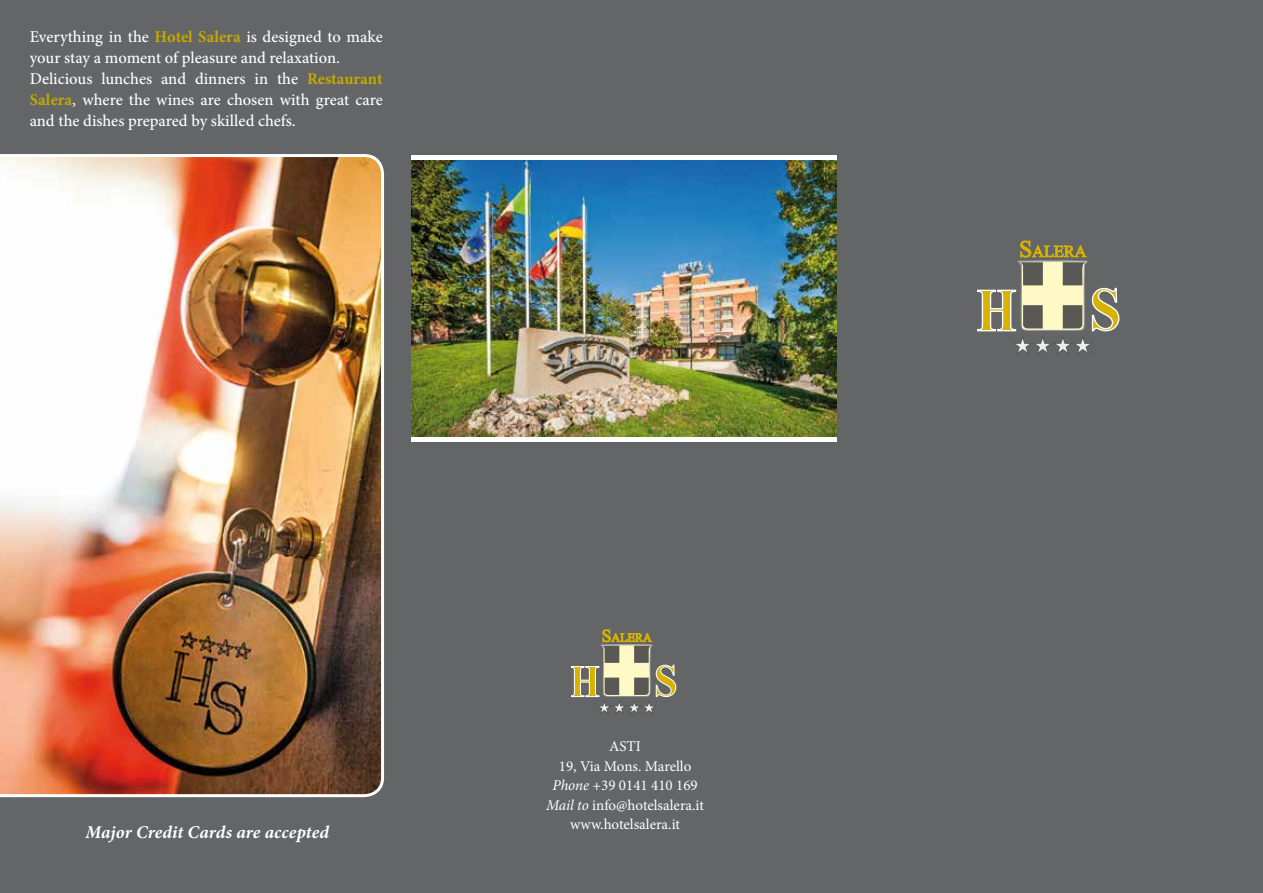
<style>
.page{position:relative;width:1263px;height:893px;background:#646567}
.page>*{position:absolute;margin:0;border:0;box-sizing:border-box;transform-origin:0 0}
.t1{font:italic 700 18px "Minion Pro";letter-spacing:.005em;color:#fff}
.t2{font:500 16.5px/21px "Minion Pro";letter-spacing:-.005em;color:#fff}
.t3{font:15px/19.5px "Minion Pro";color:#fff;text-align:center}
.s1{font-weight:700;color:#c4a800}
.s2{font-style:italic}
</style>
<div class="page">
<svg style="left:571px;top:630px;width:105px;height:84px"></svg>
<svg style="left:977px;top:241px;width:142px;height:113px"></svg>
<img style="left:0;top:154px;width:384px;height:643px">
<img style="left:411px;top:160px;width:426px;height:278px">
<div style="left:411px;top:155px;width:426px;height:5px;background:#fff"></div>
<hr style="left:411px;top:438px;width:426px;height:4px;background:#fff">
<p class="t2" style="left:30px;top:26px;width:354px">Everything in the <span class="s1">Hotel Salera</span> is designed to make your stay a moment of pleasure and relaxation.<br>Delicious lunches and dinners in the <span class="s1">Restaurant Salera</span>, where the wines are chosen with great care and the dishes prepared by skilled chefs.</p>
<p class="t1" style="left:85px;top:819px;width:245px">Major Credit Cards are accepted</p>
<p class="t3" style="left:546px;top:737px;width:159px">ASTI<br>19, Via Mons. Marello<br><span class="s2">Phone</span> +39 0141 410 169<br><span class="s2">Mail to</span> info@hotelsalera.it www.hotelsalera.it</p>
</div>
